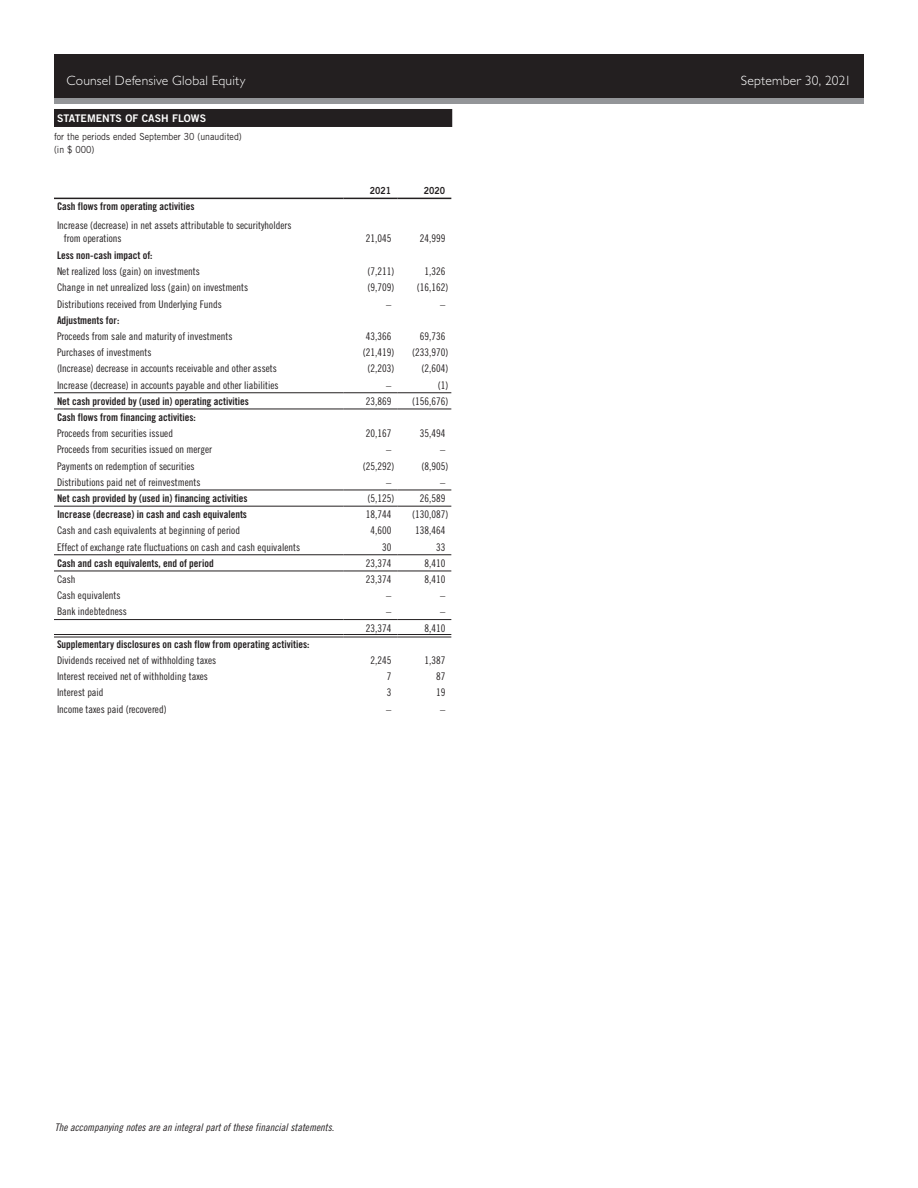
<style>
.page{position:relative;width:918px;height:1188px;background:#fff}
.page>*{position:absolute;margin:0;border:0;box-sizing:border-box;transform-origin:0 0}
.t1{font:300 13.5px "Gill Sans Std";letter-spacing:.015em;color:#fff}
.t2{font:10.5px/13.5px "Trade Gothic LT Std Cn 18";color:#231f20}
.t3{font:10.5px "Trade Gothic LT Std Bd Cn 20";color:#231f20}
.t4{font:10.5px "Trade Gothic LT Std Cn 18 Obl";color:#231f20}
.t5{font:10.5px "Trade Gothic LT Std Bd 2";color:#fff}
.t6{font:9.75px/13.5px "Trade Gothic LT Std";color:#231f20;scale:.9 1}
.t7{font:9.75px "Trade Gothic LT Std Bd 2";color:#231f20;scale:.9 1}
</style>
<div class="page">
<div style="left:54px;top:54px;width:810px;height:46px;background:#231f20"></div>
<div style="left:54px;top:98px;width:810px;height:5px;background:#939598"></div>
<hr style="left:54px;top:198px;width:289px;height:1px;background:#231f20">
<hr style="left:343px;top:198px;width:54px;height:1px;background:#231f20">
<hr style="left:397px;top:198px;width:54px;height:1px;background:#231f20">
<hr style="left:54px;top:392px;width:289px;height:1px;background:#231f20">
<hr style="left:343px;top:392px;width:54px;height:1px;background:#231f20">
<hr style="left:397px;top:392px;width:54px;height:1px;background:#231f20">
<hr style="left:54px;top:409px;width:289px;height:1px;background:#231f20">
<hr style="left:343px;top:409px;width:54px;height:1px;background:#231f20">
<hr style="left:397px;top:409px;width:54px;height:1px;background:#231f20">
<hr style="left:54px;top:554px;width:289px;height:1px;background:#231f20">
<hr style="left:343px;top:554px;width:54px;height:1px;background:#231f20">
<hr style="left:397px;top:554px;width:54px;height:1px;background:#231f20">
<hr style="left:54px;top:571px;width:289px;height:1px;background:#231f20">
<hr style="left:343px;top:571px;width:54px;height:1px;background:#231f20">
<hr style="left:397px;top:571px;width:54px;height:1px;background:#231f20">
<hr style="left:54px;top:490px;width:289px;height:1px;background:#231f20">
<hr style="left:343px;top:490px;width:54px;height:1px;background:#231f20">
<hr style="left:397px;top:490px;width:54px;height:1px;background:#231f20">
<hr style="left:54px;top:506px;width:289px;height:1px;background:#231f20">
<hr style="left:343px;top:506px;width:54px;height:1px;background:#231f20">
<hr style="left:397px;top:506px;width:54px;height:1px;background:#231f20">
<hr style="left:54px;top:619px;width:289px;height:1px;background:#231f20">
<hr style="left:343px;top:619px;width:54px;height:1px;background:#231f20">
<hr style="left:397px;top:619px;width:54px;height:1px;background:#231f20">
<hr style="left:54px;top:634px;width:289px;height:1px;background:#231f20">
<hr style="left:54px;top:637px;width:289px;height:1px;background:#231f20">
<hr style="left:343px;top:634px;width:54px;height:1px;background:#231f20">
<hr style="left:343px;top:637px;width:54px;height:1px;background:#231f20">
<hr style="left:397px;top:634px;width:54px;height:1px;background:#231f20">
<hr style="left:397px;top:637px;width:54px;height:1px;background:#231f20">
<div style="left:54px;top:109px;width:398px;height:18px;background:#231f20"></div>
<p class="t1" style="left:67px;top:72px;width:180px">Counsel Defensive Global Equity</p>
<p class="t1" style="left:741px;top:72px;width:112px">September 30, 2021</p>
<p class="t5" style="left:57px;top:111px;width:142px">STATEM ENTS OF CAS H FLOWS</p>
<p class="t6" style="left:54px;top:129px;width:210px">for the periods ended September 30 (unaudited) (in $ 000)</p>
<p class="t3" style="left:57px;top:200px;width:139px">Cash flows from operating activities</p>
<p class="t2" style="left:64px;top:218px;width:229px;text-indent:-7px">Increase (decrease) in net assets attributable to securityholders from operations</p>
<p class="t7" style="left:370px;top:184px;width:25px">2021</p>
<p class="t7" style="left:424px;top:184px;width:25px">2020</p>
<p class="t2" style="left:366px;top:232px;width:27px">21,045</p>
<p class="t2" style="left:420px;top:232px;width:27px">24,999</p>
<p class="t3" style="left:57px;top:249px;width:97px">Less non-cash impact of:</p>
<p class="t2" style="left:57px;top:265px;width:144px">Net realized loss (gain) on investments</p>
<p class="t2" style="left:367px;top:265px;width:28px">(7,211)</p>
<p class="t2" style="left:424px;top:265px;width:22px">1,326</p>
<p class="t2" style="left:57px;top:281px;width:193px">Change in net unrealized loss (gain) on investments</p>
<p class="t2" style="left:367px;top:281px;width:28px">(9,709)</p>
<p class="t2" style="left:417px;top:281px;width:33px">(16,162)</p>
<p class="t2" style="left:57px;top:297px;width:167px">Distributions received from Underlying Funds</p>
<p class="t2" style="left:386px;top:297px;width:7px">–</p>
<p class="t2" style="left:440px;top:297px;width:7px">–</p>
<p class="t3" style="left:57px;top:314px;width:64px">Adjustments for:</p>
<p class="t2" style="left:57px;top:329px;width:177px">Proceeds from sale and maturity of investments</p>
<p class="t2" style="left:366px;top:329px;width:27px">43,366</p>
<p class="t2" style="left:420px;top:329px;width:27px">69,736</p>
<p class="t2" style="left:57px;top:346px;width:96px">Purchases of investments</p>
<p class="t2" style="left:363px;top:346px;width:33px">(21,419)</p>
<p class="t2" style="left:412px;top:346px;width:38px">(233,970)</p>
<p class="t2" style="left:57px;top:362px;width:221px">(Increase) decrease in accounts receivable and other assets</p>
<p class="t2" style="left:367px;top:362px;width:28px">(2,203)</p>
<p class="t2" style="left:421px;top:362px;width:28px">(2,604)</p>
<p class="t2" style="left:57px;top:378px;width:223px">Increase (decrease) in accounts payable and other liabilities</p>
<p class="t2" style="left:386px;top:378px;width:7px">–</p>
<p class="t2" style="left:438px;top:378px;width:12px">(1)</p>
<p class="t3" style="left:57px;top:395px;width:193px">Net cash provided by (used in) operating activities</p>
<p class="t2" style="left:366px;top:394px;width:27px">23,869</p>
<p class="t2" style="left:412px;top:394px;width:38px">(156,676)</p>
<p class="t3" style="left:57px;top:411px;width:140px">Cash flows from financing activities:</p>
<p class="t2" style="left:57px;top:427px;width:118px">Proceeds from securities issued</p>
<p class="t2" style="left:366px;top:427px;width:27px">20,167</p>
<p class="t2" style="left:420px;top:427px;width:27px">35,494</p>
<p class="t2" style="left:57px;top:443px;width:157px">Proceeds from securities issued on merger</p>
<p class="t2" style="left:386px;top:443px;width:7px">–</p>
<p class="t2" style="left:440px;top:443px;width:7px">–</p>
<p class="t2" style="left:57px;top:459px;width:139px">Payments on redemption of securities</p>
<p class="t2" style="left:363px;top:459px;width:33px">(25,292)</p>
<p class="t2" style="left:421px;top:459px;width:28px">(8,905)</p>
<p class="t2" style="left:57px;top:475px;width:145px">Distributions paid net of reinvestments</p>
<p class="t2" style="left:386px;top:475px;width:7px">–</p>
<p class="t2" style="left:440px;top:475px;width:7px">–</p>
<p class="t3" style="left:57px;top:492px;width:192px">Net cash provided by (used in) financing activities</p>
<p class="t2" style="left:367px;top:491px;width:28px">(5,125)</p>
<p class="t2" style="left:420px;top:491px;width:27px">26,589</p>
<p class="t3" style="left:57px;top:508px;width:192px">Increase (decrease) in cash and cash equivalents</p>
<p class="t2" style="left:366px;top:508px;width:27px">18,744</p>
<p class="t2" style="left:412px;top:508px;width:38px">(130,087)</p>
<p class="t2" style="left:57px;top:524px;width:185px">Cash and cash equivalents at beginning of period</p>
<p class="t2" style="left:370px;top:524px;width:22px">4,600</p>
<p class="t2" style="left:415px;top:524px;width:32px">138,464</p>
<p class="t2" style="left:57px;top:540px;width:245px">Effect of exchange rate fluctuations on cash and cash equivalents</p>
<p class="t2" style="left:382px;top:540px;width:11px">30</p>
<p class="t2" style="left:436px;top:540px;width:11px">33</p>
<p class="t3" style="left:57px;top:557px;width:158px">Cash and cash equivalents, end of period</p>
<p class="t2" style="left:366px;top:556px;width:27px">23,374</p>
<p class="t2" style="left:424px;top:556px;width:22px">8,410</p>
<p class="t2" style="left:57px;top:572px;width:20px">Cash</p>
<p class="t2" style="left:366px;top:572px;width:27px">23,374</p>
<p class="t2" style="left:424px;top:572px;width:22px">8,410</p>
<p class="t2" style="left:57px;top:589px;width:65px">Cash equivalents</p>
<p class="t2" style="left:386px;top:589px;width:7px">–</p>
<p class="t2" style="left:440px;top:589px;width:7px">–</p>
<p class="t2" style="left:57px;top:605px;width:71px">Bank indebtedness</p>
<p class="t2" style="left:386px;top:605px;width:7px">–</p>
<p class="t2" style="left:440px;top:605px;width:7px">–</p>
<p class="t2" style="left:366px;top:621px;width:27px">23,374</p>
<p class="t2" style="left:424px;top:621px;width:22px">8,410</p>
<p class="t3" style="left:57px;top:638px;width:254px">Supplementary disclosures on cash flow from operating activities:</p>
<p class="t2" style="left:57px;top:653px;width:161px">Dividends received net of withholding taxes</p>
<p class="t2" style="left:370px;top:653px;width:22px">2,245</p>
<p class="t2" style="left:424px;top:653px;width:22px">1,387</p>
<p class="t2" style="left:57px;top:670px;width:153px">Interest received net of withholding taxes</p>
<p class="t2" style="left:387px;top:670px;width:6px">7</p>
<p class="t2" style="left:436px;top:670px;width:11px">87</p>
<p class="t2" style="left:57px;top:686px;width:48px">Interest paid</p>
<p class="t2" style="left:387px;top:686px;width:6px">3</p>
<p class="t2" style="left:436px;top:686px;width:11px">19</p>
<p class="t2" style="left:57px;top:702px;width:111px">Income taxes paid (recovered)</p>
<p class="t2" style="left:386px;top:702px;width:7px">–</p>
<p class="t2" style="left:440px;top:702px;width:7px">–</p>
<p class="t4" style="left:55px;top:1121px;width:281px">The accompanying notes are an integral part of these financial statements.</p>
</div>
